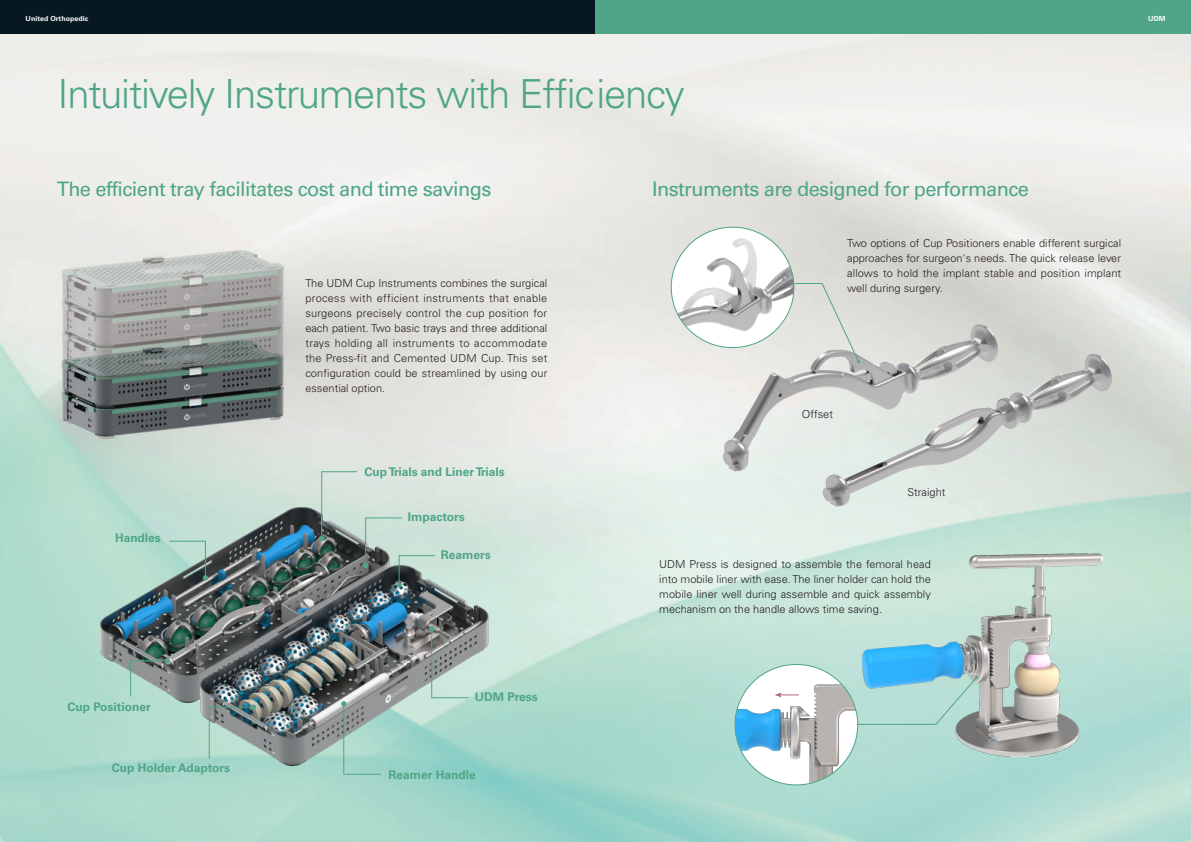
<style>
.page{position:relative;width:1191px;height:842px;background:#fff}
.page>*{position:absolute;margin:0;border:0;box-sizing:border-box;transform-origin:0 0}
.大標{font:300 40px "Univers LT Pro 45";letter-spacing:-.03em;color:#4fa586}
.中標{font:20px "Univers LT Pro 55 Roman";letter-spacing:-.03em;color:#4fa586}
.小標{font:700 12px "Univers LT Pro 65";color:#4fa586}
.內文{font:300 11px/15px "Univers LT Pro 45";color:#231f20;text-align:justify}
.t1{font:700 7px "Univers LT Pro 65";letter-spacing:.01em;color:#fff}
</style>
<div class="page">
<div style="left:0;top:0;width:595px;height:34px;background:#071822"></div>
<div style="left:595px;top:0;width:596px;height:34px;background:#4fa586"></div>
<img style="left:0;top:34px;width:1191px;height:808px">
<img style="left:713px;top:312px;width:408px;height:210px">
<img style="left:82px;top:489px;width:424px;height:293px">
<img style="left:862px;top:553px;width:240px;height:203px">
<img style="left:671px;top:232px;width:123px;height:116px">
<img style="left:735px;top:664px;width:122px;height:121px">
<svg style="left:857px;top:676px;width:121px;height:49px;background:#a5d5d4"></svg>
<svg style="left:793px;top:283px;width:67px;height:80px;background:#dadcd7"></svg>
<svg style="left:319px;top:471px;width:116px;height:117px;background:#a7b5ae"></svg>
<svg style="left:429px;top:626px;width:40px;height:73px;background:#9eaba6"></svg>
<svg style="left:341px;top:701px;width:41px;height:74px;background:#9dc0b6"></svg>
<svg style="left:208px;top:704px;width:48px;height:55px;background:#94aea8"></svg>
<svg style="left:130px;top:658px;width:40px;height:39px;background:#91a6a0"></svg>
<svg style="left:168px;top:540px;width:40px;height:41px;background:#93b3a9"></svg>
<svg style="left:774px;top:692px;width:24px;height:5px"></svg>
<p class="t1" style="left:26px;top:14px;width:64px">United Orthopedic</p>
<p class="t1" style="left:1148px;top:14px;width:19px">UDM</p>
<p class="大標" style="left:57px;top:68px;width:629px">Intuitively Instruments with Efficiency</p>
<p class="中標" style="left:57px;top:175px;width:436px">The efficient tray facilitates cost and time savings</p>
<p class="中標" style="left:652px;top:175px;width:378px">Instruments are designed for performance</p>
<p class="內文" style="left:847px;top:235px;width:276px">Two options of Cup Positioners enable different surgical approaches for surgeon's needs. The quick release lever allows to hold the implant stable and position implant well during surgery.</p>
<p class="內文" style="left:305px;top:276px;width:243px">The UDM Cup Instruments combines the surgical process with efficient instruments that enable surgeons precisely control the cup position for each patient. Two basic trays and three additional trays holding all instruments to accommodate the Press-fit and Cemented UDM Cup. This set configuration could be streamlined by using our essential option.</p>
<p class="小標" style="left:115px;top:529px;width:47px">Handles</p>
<p class="小標" style="left:67px;top:699px;width:85px">Cup Positioner</p>
<p class="小標" style="left:112px;top:759px;width:120px">Cup Holder Adaptors</p>
<p class="小標" style="left:364px;top:463px;width:142px">Cup Trials and Liner Trials</p>
<p class="小標" style="left:408px;top:508px;width:58px">Impactors</p>
<p class="小標" style="left:441px;top:546px;width:51px">Reamers</p>
<p class="小標" style="left:475px;top:688px;width:64px">UDM Press</p>
<p class="小標" style="left:388px;top:766px;width:89px">Reamer Handle</p>
<p class="內文" style="left:802px;top:406px;width:33px">Offset</p>
<p class="內文" style="left:907px;top:485px;width:39px">Straight</p>
<p class="內文" style="left:659px;top:556px;width:273px">UDM Press is designed to assemble the femoral head into mobile liner with ease. The liner holder can hold the mobile liner well during assemble and quick assembly mechanism on the handle allows time saving.</p>
</div>
